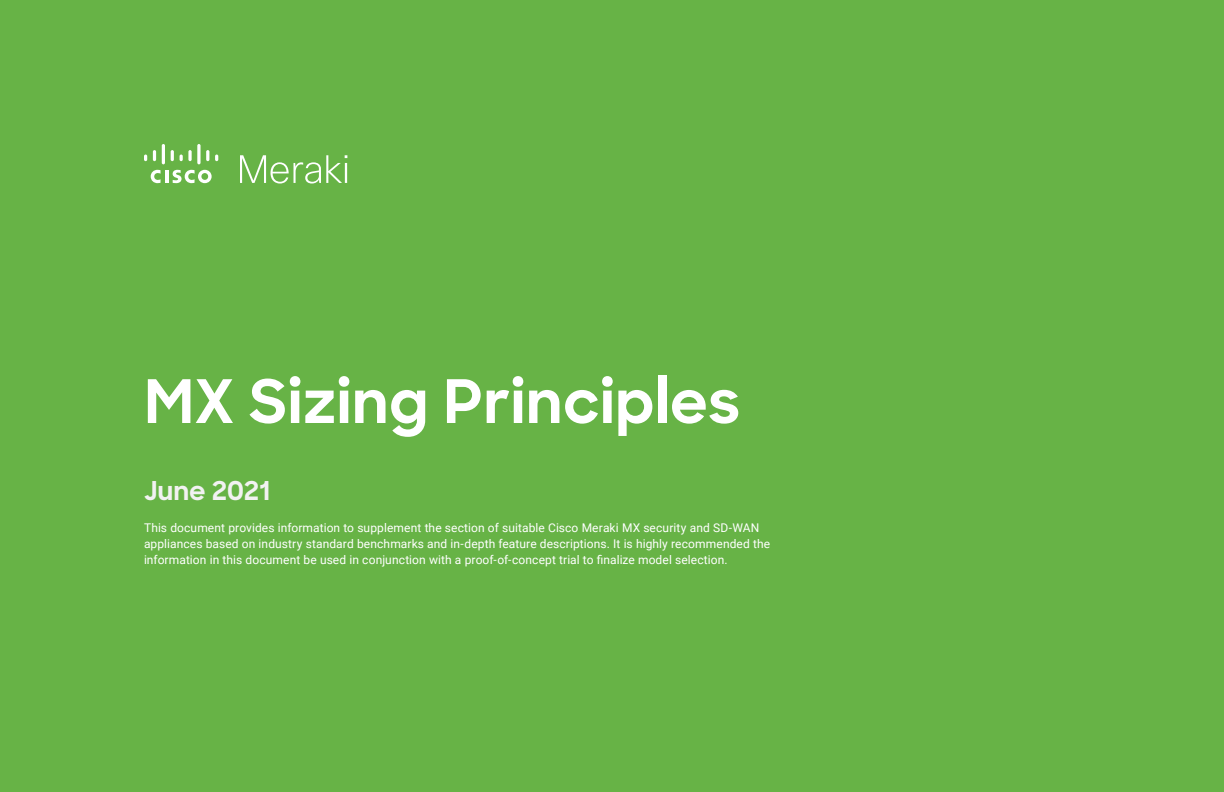
<style>
.page{position:relative;width:1224px;height:792px;background:#67b346}
.page>*{position:absolute;margin:0;border:0;box-sizing:border-box;transform-origin:0 0}
.t1{font:700 60px "Sharp Sans";letter-spacing:.005em;color:#fff}
.t2{font:700 26px "Sharp Sans";letter-spacing:-.005em;color:#f2f2f2}
.t3{font:12px/16px "Roboto";letter-spacing:.01em;color:#fff}
</style>
<div class="page">
<svg style="left:151px;top:170px;width:61px;height:13px"></svg>
<svg style="left:144px;top:155px;width:3px;height:6px"></svg>
<svg style="left:153px;top:150px;width:3px;height:11px"></svg>
<hr style="left:162px;top:144px;width:3px;height:20px;background:#fff;border-radius:2px">
<svg style="left:171px;top:150px;width:3px;height:11px"></svg>
<svg style="left:180px;top:155px;width:3px;height:6px"></svg>
<svg style="left:188px;top:150px;width:4px;height:11px"></svg>
<svg style="left:197px;top:144px;width:4px;height:20px"></svg>
<svg style="left:206px;top:150px;width:3px;height:11px"></svg>
<svg style="left:215px;top:155px;width:3px;height:6px"></svg>
<svg style="left:240px;top:155px;width:107px;height:29px"></svg>
<hr style="left:345px;top:163px;width:2px;height:20px;background:#fff">
<h1 class="t1" style="left:144px;top:357px;width:598px">MX Sizing Principles</h1>
<h2 class="t2" style="left:144px;top:471px;width:128px">June 2021</h2>
<p class="t3" style="left:144px;top:520px;width:628px">This document provides information to supplement the section of suitable Cisco Meraki MX security and SD-WAN appliances based on industry standard benchmarks and in-depth feature descriptions. It is highly recommended the information in this document be used in conjunction with a proof-of-concept trial to finalize model selection.</p>
</div>
